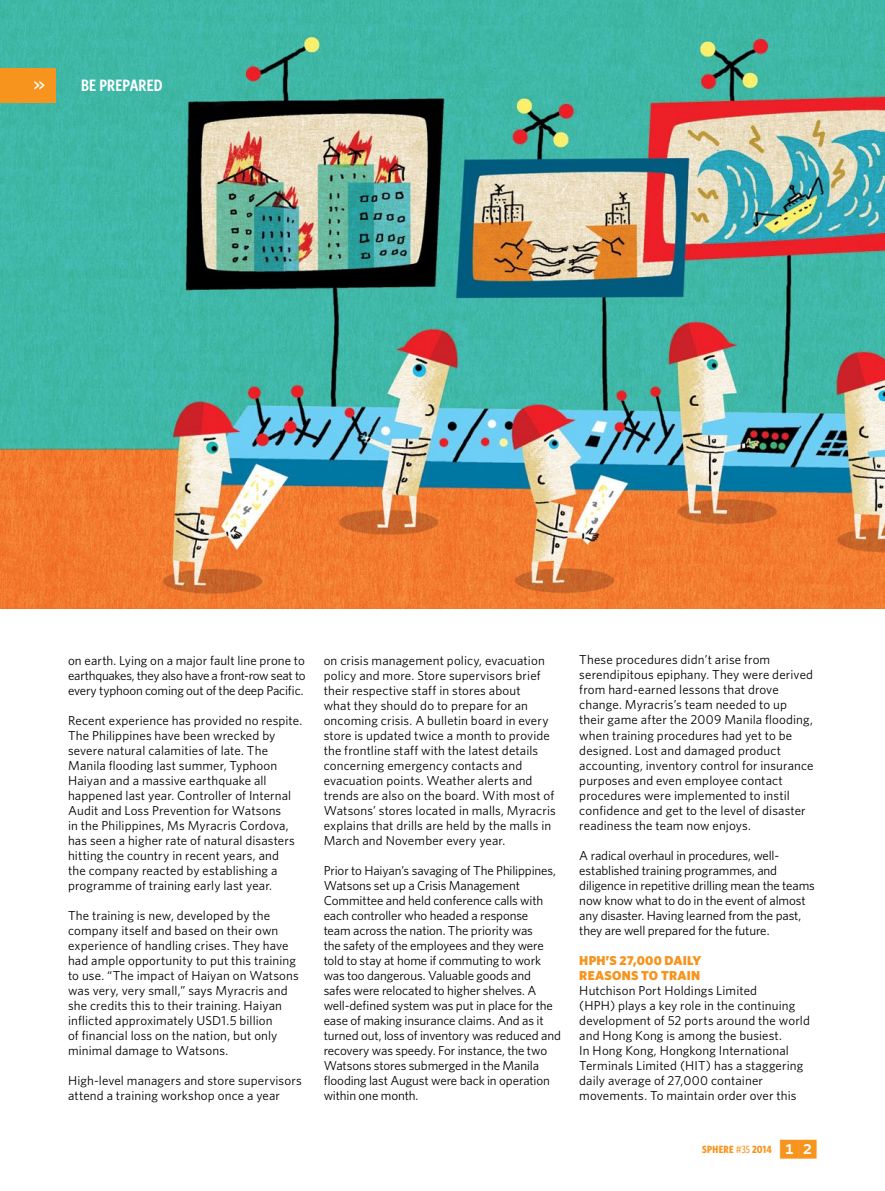
<style>
.page{position:relative;width:885px;height:1191px;background:#fff}
.page>*{position:absolute;margin:0;border:0;box-sizing:border-box;transform-origin:0 0}
.t1{font:600 16.5px "Whitney Condensed";letter-spacing:.015em;color:#fff}
.t2{font:12.9px/15px "Whitney";letter-spacing:.005em;color:#000}
.t3{font:900 12.9px/15px "Whitney";letter-spacing:.02em;color:#f7941e;text-align:right}
.t4{font:700 10.5px "Whitney Condensed";letter-spacing:.02em;color:#f7941e}
.s1{font-weight:500}
.s2{font-family:"Whitney Index Black Square Bd";font-weight:400;font-size:22.5px}
</style>
<div class="page">
<img style="left:0;top:0;width:884px;height:608px">
<div style="left:0;top:68px;width:55px;height:34px;background:#f7941e"></div>
<p class="t1" style="left:34px;top:75px;width:13px">&gt;&gt;</p>
<p class="t1" style="left:81px;top:75px;width:83px">BE PREPARED</p>
<p class="t2" style="left:68px;top:652px;width:239px;text-align:justify">on earth. Lying on a major fault line prone to earthquakes, they also have a front-row seat to every typhoon coming out of the deep Pacific.</p>
<p class="t2" style="left:68px;top:712px;width:236px">Recent experience has provided no respite.<br>The Philippines have been wrecked by severe natural calamities of late. The Manila flooding last summer, Typhoon Haiyan and a massive earthquake all happened last year. Controller of Internal Audit and Loss Prevention for Watsons<br>in the Philippines, Ms Myracris Cordova, has seen a higher rate of natural disasters hitting the country in recent years, and<br>the company reacted by establishing a programme of training early last year.</p>
<p class="t2" style="left:68px;top:907px;width:232px">The training is new, developed by the company itself and based on their own experience of handling crises. They have had ample opportunity to put this training to use. “The impact of Haiyan on Watsons was very, very small,” says Myracris and she credits this to their training. Haiyan inflicted approximately USD1.5 billion<br>of financial loss on the nation, but only minimal damage to Watsons.</p>
<p class="t2" style="left:68px;top:1072px;width:235px">High-level managers and store supervisors attend a training workshop once a year</p>
<p class="t2" style="left:323px;top:652px;width:233px">on crisis management policy, evacuation policy and more. Store supervisors brief their respective staff in stores about<br>what they should do to prepare for an oncoming crisis. A bulletin board in every store is updated twice a month to provide the frontline staff with the latest details concerning emergency contacts and evacuation points. Weather alerts and trends are also on the board. With most of Watsons’ stores located in malls, Myracris explains that drills are held by the malls in March and November every year.</p>
<p class="t2" style="left:323px;top:862px;width:239px">Prior to Haiyan’s savaging of The Philippines, Watsons set up a Crisis Management Committee and held conference calls with each controller who headed a response<br>team across the nation. The priority was<br>the safety of the employees and they were told to stay at home if commuting to work was too dangerous. Valuable goods and safes were relocated to higher shelves. A well-defined system was put in place for the ease of making insurance claims. And as it turned out, loss of inventory was reduced and recovery was speedy. For instance, the two Watsons stores submerged in the Manila flooding last August were back in operation within one month.</p>
<p class="t2" style="left:579px;top:652px;width:236px">These procedures didn’t arise from serendipitous epiphany. They were derived from hard-earned lessons that drove change. Myracris’s team needed to up their game after the 2009 Manila flooding, when training procedures had yet to be designed. Lost and damaged product accounting, inventory control for insurance purposes and even employee contact procedures were implemented to instil confidence and get to the level of disaster readiness the team now enjoys.</p>
<p class="t2" style="left:579px;top:847px;width:237px">A radical overhaul in procedures, well&shy;established training programmes, and diligence in repetitive drilling mean the teams now know what to do in the event of almost any disaster. Having learned from the past, they are well prepared for the future.</p>
<p class="t3" style="left:579px;top:952px;width:10px">HPH</p>
<p class="t3" style="left:579px;top:952px;width:123px">’S 27,000 DAILY<br>REASONS TO TRAIN</p>
<p class="t2" style="left:579px;top:982px;width:232px">Hutchison Port Holdings Limited<br>(HPH) plays a key role in the continuing development of 52 ports around the world and Hong Kong is among the busiest.<br>In Hong Kong, Hongkong International Terminals Limited (HIT) has a staggering daily average of 27,000 container movements. To maintain order over this</p>
<p class="t4" style="left:702px;top:1143px;width:118px">SPHERE <span class="s1">#35</span> 2014 <span class="s2">12</span></p>
</div>
